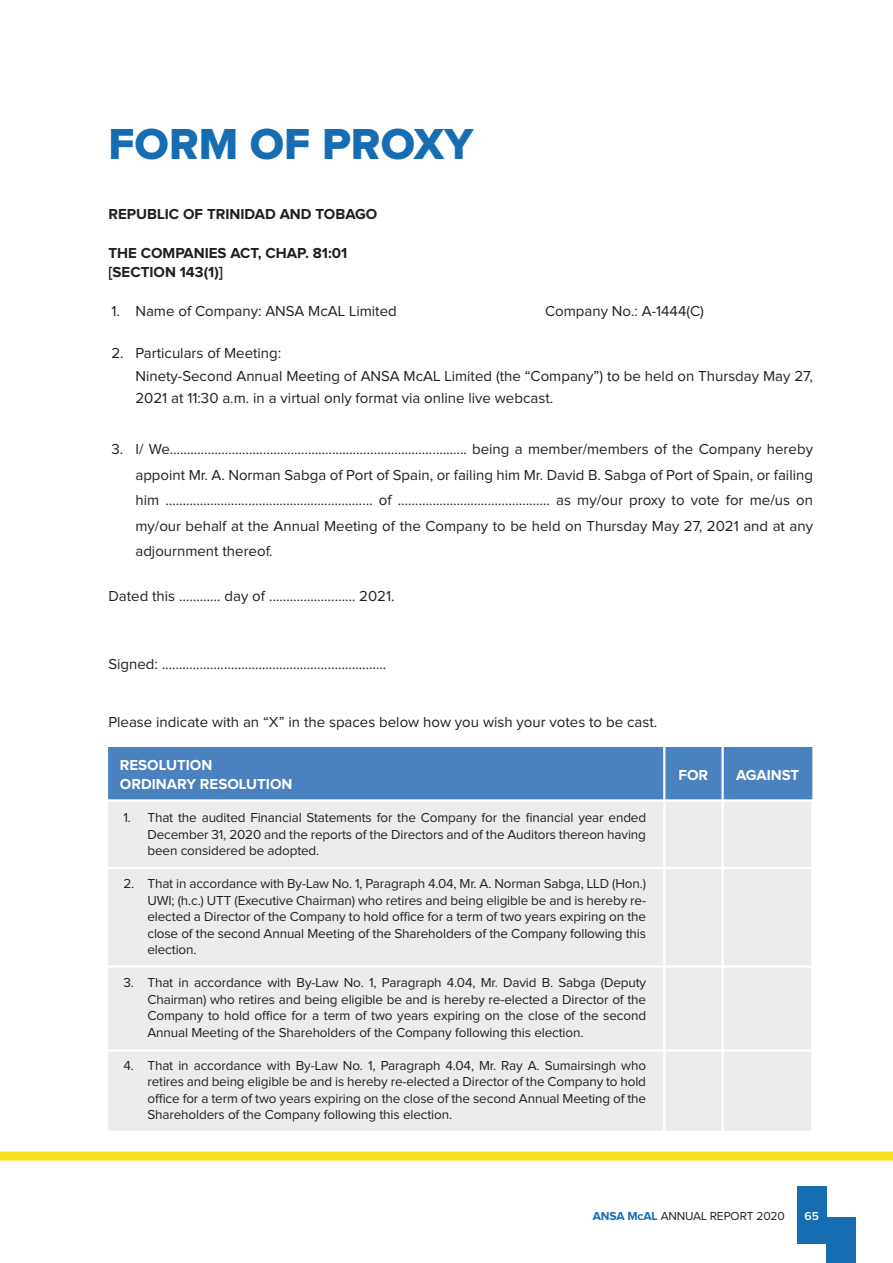
<style>
.page{position:relative;width:893px;height:1263px;background:#fff}
.page>*{position:absolute;margin:0;border:0;box-sizing:border-box;transform-origin:0 0}
.t1{font:45px "Proxima Nova Extrabld";color:#176db2}
.t2{font:15px/25.5px "Proxima Nova";color:#231f20}
.t3{font:700 15px "Proxima Nova";color:#231f20}
.t4{font:700 15px "Proxima Nova";color:#fff}
.t5{font:13.5px/16.5px "Proxima Nova";letter-spacing:-.01em;color:#231f20;text-align:justify}
.t6{font:12px "Proxima Nova";letter-spacing:-.01em;color:#231f20}
.t7{font:600 12px "Proxima Nova";color:#fff}
.s1{font-weight:700;color:#176db2}
</style>
<div class="page">
<svg style="left:0;top:1151px;width:893px;height:10px;background:#fae332"></svg>
<div style="left:827px;top:1218px;width:29px;height:45px;background:#176db2"></div>
<div style="left:797px;top:1186px;width:30px;height:58px;background:#176db2"></div>
<div style="left:108px;top:803px;width:703px;height:328px;background:#ececee"></div>
<svg style="left:108px;top:747px;width:705px;height:56px;background:#5588c2"></svg>
<hr style="left:106px;top:867px;width:706px;height:2px;background:#fff">
<hr style="left:106px;top:965px;width:706px;height:3px;background:#fff">
<hr style="left:106px;top:1049px;width:706px;height:2px;background:#fff">
<hr style="left:663px;top:746px;width:2px;height:391px;background:#fff">
<hr style="left:721px;top:746px;width:3px;height:391px;background:#fff">
<p class="t1" style="left:108px;top:123px;width:367px">FORM OF PROXY</p>
<p class="t3" style="left:108px;top:207px;width:270px">REPUBLIC OF TRINIDAD AND TOBAGO</p>
<p class="t3" style="left:108px;top:246px;width:240px">THE COMPANIES ACT, CHAP. 81:01</p>
<p class="t3" style="left:108px;top:265px;width:116px">[SECTION 143(1)]</p>
<p class="t2" style="left:111px;top:299px;width:287px">1. Name of Company: ANSA McAL Limited</p>
<p class="t2" style="left:545px;top:299px;width:160px">Company No.: A-1444(C)</p>
<p class="t2" style="left:111px;top:341px;width:171px">2. Particulars of Meeting:</p>
<p class="t2" style="left:135px;top:365px;width:679px;line-height:22.5px">Ninety-Second Annual Meeting of ANSA McAL Limited (the “Company”) to be held on Thursday May 27,<br>2021 at 11:30 a.m. in a virtual only format via online live webcast.</p>
<p class="t2" style="left:135px;top:437px;width:679px;text-align:justify;text-indent:-24px">3. I/ We……………………………………………………………….…………. being a member/members of the Company hereby appoint Mr. A. Norman Sabga of Port of Spain, or failing him Mr. David B. Sabga of Port of Spain, or failing him …………………………………………………… of ………………………….…………. as my/our proxy to vote for me/us on my/our behalf at the Annual Meeting of the Company to be held on Thursday May 27, 2021 and at any adjournment thereof.</p>
<p class="t2" style="left:108px;top:584px;width:288px">Dated this ………… day of ………….………… 2021.</p>
<p class="t2" style="left:108px;top:652px;width:279px">Signed: ………………………………………………………..</p>
<p class="t2" style="left:108px;top:710px;width:550px">Please indicate with an “X” in the spaces below how you wish your votes to be cast.</p>
<p class="t4" style="left:120px;top:758px;width:94px">RESOLUTION</p>
<p class="t4" style="left:120px;top:777px;width:174px">ORDINARY RESOLUTION</p>
<p class="t5" style="left:147px;top:810px;width:500px;text-indent:-24px">1. That the audited Financial Statements for the Company for the financial year ended December 31, 2020 and the reports of the Directors and of the Auditors thereon having been considered be adopted.</p>
<p class="t5" style="left:147px;top:876px;width:500px;text-indent:-24px">2. That in accordance with By-Law No. 1, Paragraph 4.04, Mr. A. Norman Sabga, LLD (Hon.)<br>UWI; (h.c.) UTT (Executive Chairman) who retires and being eligible be and is hereby re&shy;elected a Director of the Company to hold office for a term of two years expiring on the close of the second Annual Meeting of the Shareholders of the Company following this election.</p>
<p class="t5" style="left:147px;top:975px;width:500px;text-indent:-24px">3. That in accordance with By-Law No. 1, Paragraph 4.04, Mr. David B. Sabga (Deputy Chairman) who retires and being eligible be and is hereby re-elected a Director of the Company to hold office for a term of two years expiring on the close of the second Annual Meeting of the Shareholders of the Company following this election.</p>
<p class="t5" style="left:147px;top:1057px;width:500px;text-indent:-24px">4. That in accordance with By-Law No. 1, Paragraph 4.04, Mr. Ray A. Sumairsingh who retires and being eligible be and is hereby re-elected a Director of the Company to hold office for a term of two years expiring on the close of the second Annual Meeting of the Shareholders of the Company following this election.</p>
<p class="t4" style="left:678px;top:768px;width:31px">FOR</p>
<p class="t4" style="left:736px;top:768px;width:65px">AGAINST</p>
<p class="t6" style="left:593px;top:1210px;width:194px"><span class="s1">ANSA McAL</span> ANNUAL REPORT 2020</p>
<p class="t7" style="left:804px;top:1210px;width:16px">65</p>
</div>
